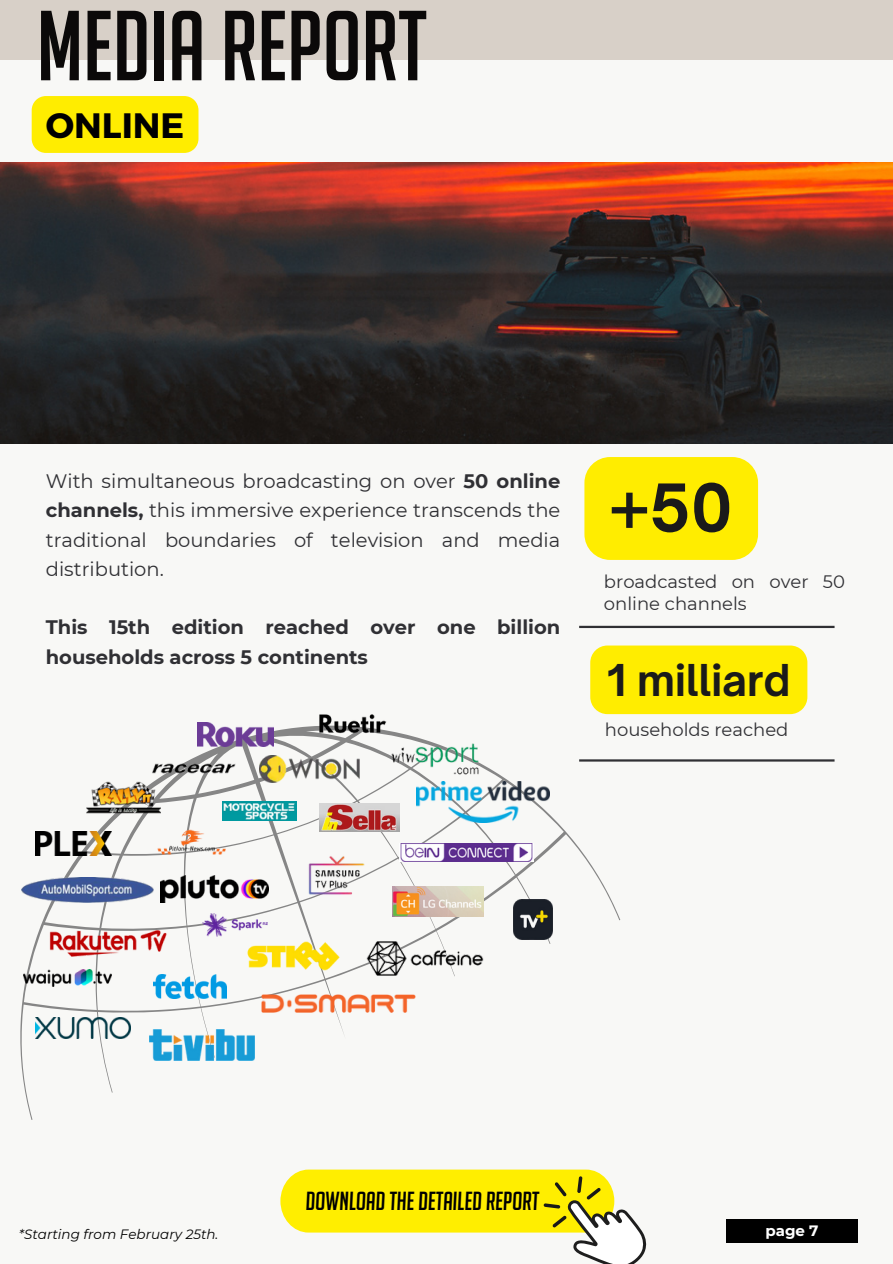
<style>
.page{position:relative;width:893px;height:1264px;background:#fff}
.page>*{position:absolute;margin:0;border:0;box-sizing:border-box;transform-origin:0 0}
.t1{font:96.75px "Big Noodle Titling";color:#0b0909}
.t2{font:700 63px "Open Sauce One";color:#1a1a1a}
.t3{font:700 42px "Open Sauce One";color:#1a1a1a}
.t4{font:700 35.25px "Montserrat";color:#000}
.t5{font:italic 25.5px "Big Noodle Titling";color:#000}
.t6{font:19.5px/29.2px "Montserrat";color:#303034;text-align:justify}
.t7{font:700 19.5px/29.2px "Montserrat";color:#303034}
.t8{font:18px/22.5px "Montserrat";color:#303034}
.t9{font:700 15px "Montserrat";color:#fff}
.t10{font:italic 13.5px "Montserrat";color:#000}
.s1{font-weight:700}
</style>
<div class="page">
<div style="left:0;top:0;width:892px;height:1263px;background:#f8f8f6"></div>
<hr style="left:579px;top:625px;width:255px;height:3px;background:#303034">
<hr style="left:579px;top:759px;width:255px;height:2px;background:#303034">
<div style="left:0;top:0;width:892px;height:60px;background:#d8d0c8"></div>
<svg style="left:20px;top:726px;width:600px;height:393px"></svg>
<img style="left:86px;top:781px;width:74px;height:33px">
<img style="left:140px;top:829px;width:104px;height:25px">
<img style="left:149px;top:759px;width:86px;height:19px">
<img style="left:22px;top:877px;width:131px;height:25px">
<img style="left:260px;top:755px;width:100px;height:27px">
<img style="left:223px;top:801px;width:73px;height:19px">
<img style="left:314px;top:714px;width:72px;height:21px">
<img style="left:384px;top:741px;width:102px;height:37px">
<img style="left:320px;top:803px;width:79px;height:28px">
<img style="left:416px;top:782px;width:133px;height:40px">
<img style="left:160px;top:875px;width:109px;height:27px">
<img style="left:297px;top:852px;width:75px;height:47px">
<img style="left:399px;top:843px;width:134px;height:18px">
<img style="left:48px;top:925px;width:119px;height:36px">
<img style="left:36px;top:831px;width:75px;height:24px">
<img style="left:202px;top:913px;width:66px;height:23px">
<img style="left:197px;top:722px;width:76px;height:24px">
<img style="left:392px;top:886px;width:91px;height:30px">
<img style="left:24px;top:969px;width:87px;height:17px">
<img style="left:153px;top:974px;width:74px;height:24px">
<img style="left:244px;top:941px;width:98px;height:29px">
<img style="left:366px;top:941px;width:117px;height:34px">
<img style="left:36px;top:1017px;width:94px;height:21px">
<img style="left:150px;top:1029px;width:104px;height:31px">
<img style="left:261px;top:994px;width:154px;height:18px">
<img style="left:513px;top:899px;width:39px;height:40px">
<img style="left:0;top:163px;width:892px;height:280px">
<div style="left:584px;top:457px;width:174px;height:103px;background:#ffed00;border-radius:26px"></div>
<div style="left:590px;top:645px;width:217px;height:69px;background:#ffed00"></div>
<div style="left:32px;top:96px;width:166px;height:57px;background:#ffed00"></div>
<div style="left:726px;top:1219px;width:131px;height:23px;background:#000"></div>
<svg style="left:280px;top:1169px;width:367px;height:94px"></svg>
<p class="t1" style="left:37px;top:-6px;width:392px">MEDIA REPORT</p>
<p class="t4" style="left:46px;top:102px;width:140px">ONLINE</p>
<p class="t6" style="left:46px;top:466px;width:516px">With simultaneous broadcasting on over <span class="s1">50 online channels,</span> this immersive experience transcends the traditional boundaries of television and media distribution.</p>
<p class="t7" style="left:46px;top:613px;width:516px">This 15th edition reached over one billion households across 5 continents</p>
<p class="t2" style="left:609px;top:468px;width:125px">+50</p>
<p class="t8" style="left:604px;top:570px;width:242px">broadcasted on over 50 online channels</p>
<p class="t3" style="left:607px;top:653px;width:185px">1 milliard</p>
<p class="t8" style="left:605px;top:718px;width:185px">households reached</p>
<p class="t10" style="left:19px;top:1226px;width:201px">*Starting from February 25th.</p>
<p class="t5" style="left:306px;top:1187px;width:235px">DOWNLOAD THE DETAILed REPORT</p>
<p class="t9" style="left:765px;top:1221px;width:55px">page 7</p>
</div>
